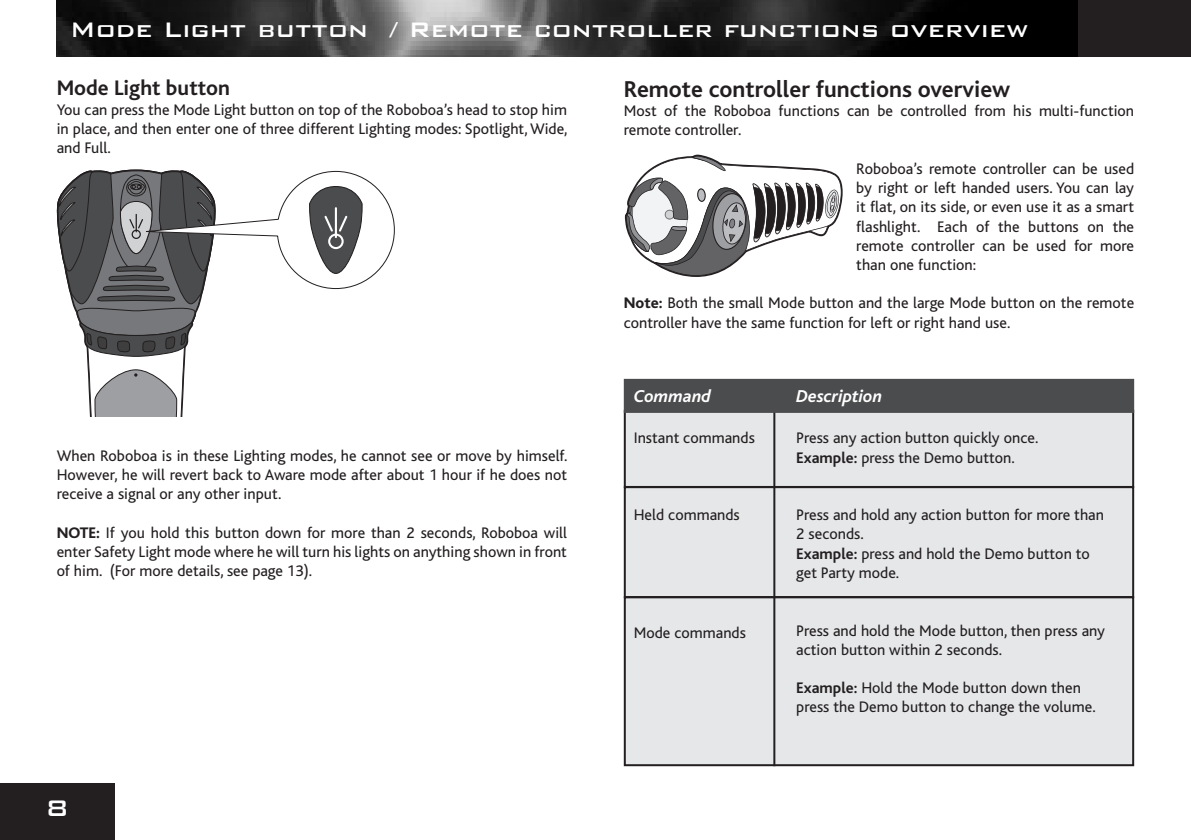
<style>
.page{position:relative;width:1191px;height:840px;background:#fff}
.page>*{position:absolute;margin:0;border:0;box-sizing:border-box;transform-origin:0 0}
.t1{font:500 28px "Bank Gothic";color:#fff}
.t2{font:700 24px "Bliss";color:#231f20}
.t3{font:700 22px "Bliss";color:#231f20}
.t4{font:italic 700 18px "Bliss";color:#fff}
.t5{font:16px/19.2px "Bliss";color:#231f20}
.s1{font-weight:800}
.s2{font-weight:700}
</style>
<div class="page">
<div style="left:625px;top:410px;width:508px;height:76px;background:#e6e7e9"></div>
<div style="left:624px;top:409px;width:510px;height:78px;border:2px solid #231f20"></div>
<div style="left:625px;top:487px;width:508px;height:109px;background:#e6e7e9"></div>
<div style="left:624px;top:486px;width:510px;height:111px;border:2px solid #231f20"></div>
<div style="left:625px;top:597px;width:508px;height:167px;background:#e6e7e9"></div>
<div style="left:624px;top:596px;width:510px;height:169px;border:2px solid #231f20"></div>
<hr style="left:773px;top:410px;width:2px;height:355px;background:#231f20">
<div style="left:625px;top:379px;width:508px;height:32px;background:#4b4c4d"></div>
<div style="left:624px;top:378px;width:510px;height:34px;border:2px solid #4b4c4d"></div>
<div style="left:0;top:782px;width:115px;height:57px;background:#231f20"></div>
<div style="left:57px;top:0;width:1134px;height:57px;background:#231f20"></div>
<img style="left:57px;top:0;width:1020px;height:57px">
<svg style="left:56px;top:169px;width:339px;height:247px"></svg>
<svg style="left:625px;top:154px;width:218px;height:123px"></svg>
<h1 class="t1" style="left:70px;top:8px;width:959px">Mode Light button / Remote controller functions overview</h1>
<h3 class="t3" style="left:57px;top:77px;width:175px">Mode Light button</h3>
<p class="t5" style="left:57px;top:100px;width:512px;text-align:justify">You can press the Mode Light button on top of the Roboboa’s head to stop him in place, and then enter one of three different Lighting modes: Spotlight, Wide, and Full.</p>
<p class="t5" style="left:57px;top:446px;width:512px;text-align:justify">When Roboboa is in these Lighting modes, he cannot see or move by himself.<br>However, he will revert back to Aware mode after about 1 hour if he does not receive a signal or any other input.</p>
<p class="t5" style="left:57px;top:522px;width:512px;text-align:justify"><span class="s1">NOTE:</span> If you hold this button down for more than 2 seconds, Roboboa will enter Safety Light mode where he will turn his lights on anything shown in front of him. (For more details, see page 13).</p>
<h2 class="t2" style="left:624px;top:77px;width:388px">Remote controller functions overview</h2>
<p class="t5" style="left:624px;top:102px;width:512px">Most of the Roboboa functions can be controlled from his multi-function remote controller.</p>
<p class="t5" style="left:856px;top:159px;width:279px;text-align:justify">Roboboa’s remote controller can be used by right or left handed users. You can lay it flat, on its side, or even use it as a smart flashlight. Each of the buttons on the remote controller can be used for more than one function:</p>
<p class="t5" style="left:624px;top:294px;width:512px"><span class="s1">Note:</span> Both the small Mode button and the large Mode button on the remote controller have the same function for left or right hand use.</p>
<p class="t4" style="left:634px;top:387px;width:79px">Command</p>
<p class="t5" style="left:634px;top:428px;width:123px">Instant commands</p>
<p class="t4" style="left:796px;top:387px;width:88px">Description</p>
<p class="t5" style="left:796px;top:428px;width:244px">Press any action button quickly once.<br><span class="s2">Example:</span> press the Demo button.</p>
<p class="t5" style="left:634px;top:505px;width:108px">Held commands</p>
<p class="t5" style="left:796px;top:505px;width:309px">Press and hold any action button for more than<br>2 seconds.<br><span class="s2">Example:</span> press and hold the Demo button to get Party mode.</p>
<p class="t5" style="left:634px;top:623px;width:114px">Mode commands</p>
<p class="t5" style="left:796px;top:620px;width:310px">Press and hold the Mode button, then press any action button within 2 seconds.</p>
<p class="t5" style="left:796px;top:678px;width:301px"><span class="s2">Example:</span> Hold the Mode button down then press the Demo button to change the volume.</p>
</div>
